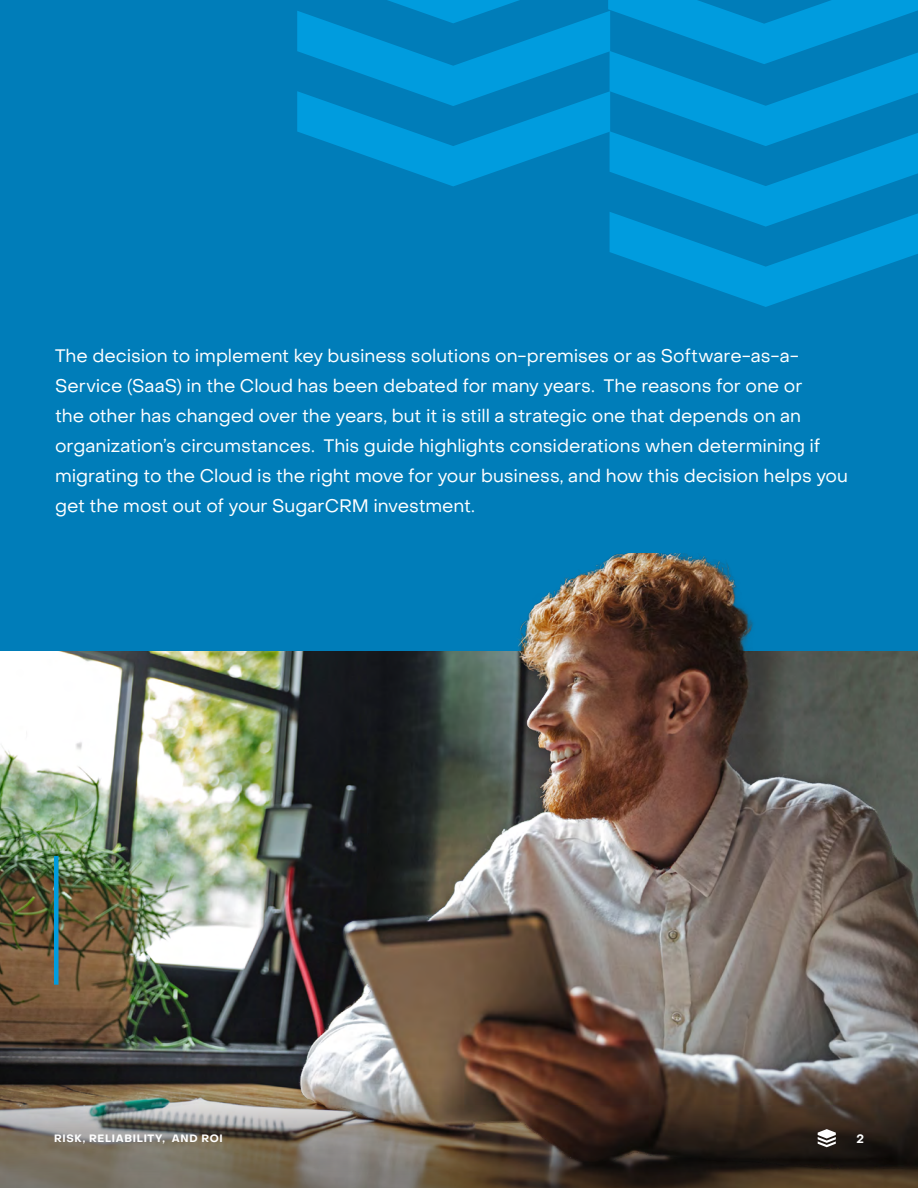
<style>
.page{position:relative;width:918px;height:1188px;background:#007db9}
.page>*{position:absolute;margin:0;border:0;box-sizing:border-box;transform-origin:0 0}
.t1{font:18px/30px "Object Sans";color:#fff}
.t2{font:700 12px "Object Sans";color:#fff}
.t3{font:700 10.5px "Object Sans";letter-spacing:.07em;color:#fff}
</style>
<div class="page">
<img style="left:0;top:651px;width:282px;height:390px">
<img style="left:282px;top:554px;width:636px;height:487px">
<img style="left:0;top:1041px;width:918px;height:147px">
<svg style="left:297px;top:0;width:621px;height:307px"></svg>
<hr style="left:54px;top:856px;width:4px;height:129px;background:#009cde">
<svg style="left:818px;top:1129px;width:18px;height:18px"></svg>
<p class="t1" style="left:55px;top:341px;width:795px">The decision to implement key business solutions on-premises or as Software-as-a-Service (SaaS) in the Cloud has been debated for many years. The reasons for one or<br>the other has changed over the years, but it is still a strategic one that depends on an organization’s circumstances. This guide highlights considerations when determining if migrating to the Cloud is the right move for your business, and how this decision helps you get the most out of your SugarCRM investment.</p>
<p class="t3" style="left:54px;top:1132px;width:170px">RISK, RELIABILITY, AND ROI</p>
<p class="t2" style="left:857px;top:1131px;width:9px">2</p>
</div>
